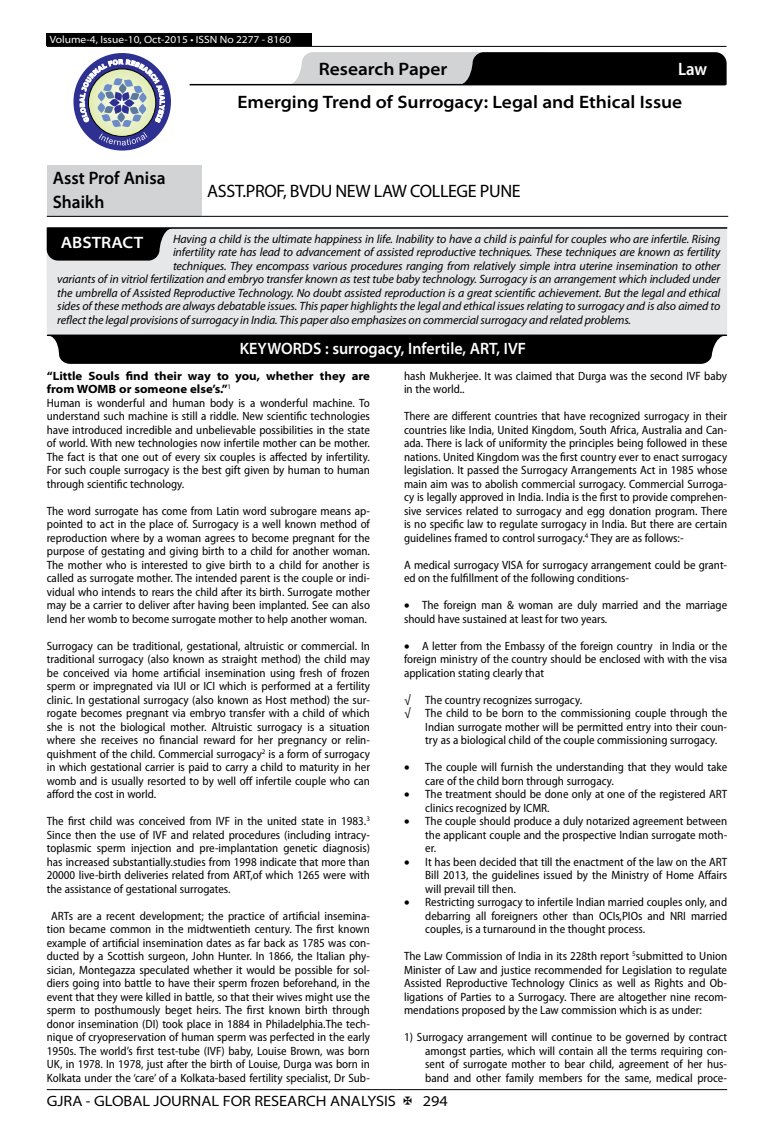
<style>
.page{position:relative;width:774px;height:1136px;background:#fff}
.page>*{position:absolute;margin:0;border:0;box-sizing:border-box;transform-origin:0 0}
.t1{font:600 semi-expanded 18px "Myriad Pro";color:#000}
.t2{font:18px "Myriad Pro";letter-spacing:-.02em;color:#000}
.t3{font:600 semi-expanded 18px/23.4px "Myriad Pro";color:#000;scale:.9 1}
.t4{font:600 semi-condensed 18px "Myriad Pro";color:#fff}
.t5{font:600 semi-expanded 16.5px "Myriad Pro";color:#fff;scale:.9 1}
.t6{font:600 semi-expanded 16.5px "Myriad Pro";color:#fff}
.t7{font:semi-expanded 15px "Myriad Pro";color:#000}
.t8{font:semi-condensed 12px/13.5px "Myriad Pro";color:#000;text-align:justify}
.t9{font:italic 12px "Myriad Pro";letter-spacing:-.01em;color:#000}
.t10{font:semi-expanded 10.5px "Myriad Pro";color:#fff}
.s1{font-weight:700;font-stretch:semi-expanded}
</style>
<div class="page">
<hr style="left:47px;top:1089px;width:680px;height:1px;background:#000">
<div style="left:47px;top:33px;width:265px;height:13px;background:#000"></div>
<hr style="left:47px;top:46px;width:679px;height:1px;background:#000">
<svg style="left:288px;top:52px;width:439px;height:33px;background:#5a5a5b"></svg>
<hr style="left:190px;top:84px;width:535px;height:1px;background:#000">
<div style="left:73px;top:53px;width:98px;height:97px;background:#2e3092;border-radius:50%"></div>
<svg style="left:80px;top:59px;width:85px;height:86px"></svg>
<div style="left:47px;top:165px;width:154px;height:51px;background:#d1d3d4"></div>
<hr style="left:47px;top:216px;width:154px;height:1px;background:#000">
<hr style="left:201px;top:216px;width:527px;height:1px;background:#000">
<div style="left:47px;top:227px;width:680px;height:107px;background:#e6e7e8"></div>
<hr style="left:47px;top:227px;width:680px;height:2px;background:#000">
<svg style="left:47px;top:228px;width:126px;height:32px;background:#161616"></svg>
<hr style="left:48px;top:334px;width:678px;height:2px;background:#000">
<svg style="left:47px;top:335px;width:676px;height:29px;background:#0b0b0b"></svg>
<div style="left:182px;top:341px;width:401px;height:12px;background:#000"></div>
<p class="t10" style="left:50px;top:34px;width:243px">Volume-4, Issue-10, Oct-2015 • ISSN No 2277 - 8160</p>
<h1 class="t1" style="left:319px;top:59px;width:130px">Research Paper</h1>
<h1 class="t4" style="left:678px;top:59px;width:31px">Law</h1>
<h1 class="t1" style="left:237px;top:92px;width:446px">Emerging Trend of Surrogacy: Legal and Ethical Issue</h1>
<h1 class="t3" style="left:53px;top:167px;width:127px">Asst Prof Anisa<br>Shaikh</h1>
<h1 class="t2" style="left:207px;top:181px;width:315px">ASST.PROF, BVDU NEW LAW COLLEGE PUNE</h1>
<p class="t9" style="left:173px;top:232px;width:549px">Having a child is the ultimate happiness in life. Inability to have a child is painful for couples who are infertile. Rising</p>
<p class="t9" style="left:173px;top:246px;width:549px">infertility rate has lead to advancement of assisted reproductive techniques. These techniques are known as fertility</p>
<p class="t9" style="left:173px;top:259px;width:549px">techniques. They encompass various procedures ranging from relatively simple intra uterine insemination to other</p>
<p class="t9" style="left:57px;top:273px;width:664px">variants of in vitriol fertilization and embryo transfer known as test tube baby technology. Surrogacy is an arrangement which included under</p>
<p class="t9" style="left:57px;top:286px;width:664px">the umbrella of Assisted Reproductive Technology. No doubt assisted reproduction is a great scientific achievement. But the legal and ethical</p>
<p class="t9" style="left:57px;top:300px;width:664px">sides of these methods are always debatable issues. This paper highlights the legal and ethical issues relating to surrogacy and is also aimed to</p>
<p class="t9" style="left:57px;top:313px;width:575px">reflect the legal provisions of surrogacy in India. This paper also emphasizes on commercial surrogacy and related problems.</p>
<h2 class="t6" style="left:61px;top:234px;width:84px">ABSTRACT</h2>
<h2 class="t5" style="left:240px;top:339px;width:319px">KEYWORDS : surrogacy, Infertile, ART, IVF</h2>
<p class="t8" style="left:47px;top:369px;width:325px;text-align:left"><span class="s1">“Little Souls find their way to you, whether they are from WOMB or someone else’s.”</span><sup>1<br></sup>Human is wonderful and human body is a wonderful machine. To understand such machine is still a riddle. New scientific technologies have introduced incredible and unbelievable possibilities in the state of world. With new technologies now infertile mother can be mother.<br>The fact is that one out of every six couples is affected by infertility.<br>For such couple surrogacy is the best gift given by human to human through scientific technology.</p>
<p class="t8" style="left:47px;top:504px;width:325px">The word surrogate has come from Latin word subrogare means ap&shy;pointed to act in the place of. Surrogacy is a well known method of reproduction where by a woman agrees to become pregnant for the purpose of gestating and giving birth to a child for another woman.<br>The mother who is interested to give birth to a child for another is called as surrogate mother. The intended parent is the couple or indi&shy;vidual who intends to rears the child after its birth. Surrogate mother may be a carrier to deliver after having been implanted. See can also lend her womb to become surrogate mother to help another woman.</p>
<p class="t8" style="left:47px;top:639px;width:325px">Surrogacy can be traditional, gestational, altruistic or commercial. In traditional surrogacy (also known as straight method) the child may be conceived via home artificial insemination using fresh of frozen sperm or impregnated via IUI or ICI which is performed at a fertility clinic. In gestational surrogacy (also known as Host method) the sur&shy;rogate becomes pregnant via embryo transfer with a child of which she is not the biological mother. Altruistic surrogacy is a situation where she receives no financial reward for her pregnancy or relin&shy;quishment of the child. Commercial surrogacy<sup>2</sup> is a form of surrogacy in which gestational carrier is paid to carry a child to maturity in her womb and is usually resorted to by well off infertile couple who can afford the cost in world.</p>
<p class="t8" style="left:47px;top:814px;width:325px">The first child was conceived from IVF in the united state in 1983.<sup>3<br></sup>Since then the use of IVF and related procedures (including intracy&shy;toplasmic sperm injection and pre-implantation genetic diagnosis) has increased substantially.studies from 1998 indicate that more than 20000 live-birth deliveries related from ART,of which 1265 were with the assistance of gestational surrogates.</p>
<p class="t8" style="left:47px;top:909px;width:325px;text-align:center">ARTs are a recent development; the practice of artificial insemina&shy;tion became common in the midtwentieth century. The first known example of artificial insemination dates as far back as 1785 was con&shy;ducted by a Scottish surgeon, John Hunter. In 1866, the Italian phy&shy;sician, Montegazza speculated whether it would be possible for sol&shy;diers going into battle to have their sperm frozen beforehand, in the event that they were killed in battle, so that their wives might use the sperm to posthumously beget heirs. The first known birth through donor insemination (DI) took place in 1884 in Philadelphia.The tech&shy;nique of cryopreservation of human sperm was perfected in the early 1950s. The world’s first test-tube (IVF) baby, Louise Brown, was born UK, in 1978. In 1978, just after the birth of Louise, Durga was born in Kolkata under the ‘care’ of a Kolkata-based fertility specialist, Dr Sub-</p>
<p class="t8" style="left:404px;top:369px;width:325px">hash Mukherjee. It was claimed that Durga was the second IVF baby in the world..</p>
<p class="t8" style="left:404px;top:409px;width:325px">There are different countries that have recognized surrogacy in their countries like India, United Kingdom, South Africa, Australia and Can&shy;ada. There is lack of uniformity the principles being followed in these nations. United Kingdom was the first country ever to enact surrogacy legislation. It passed the Surrogacy Arrangements Act in 1985 whose main aim was to abolish commercial surrogacy. Commercial Surroga&shy;cy is legally approved in India. India is the first to provide comprehen&shy;sive services related to surrogacy and egg donation program. There is no specific law to regulate surrogacy in India. But there are certain guidelines framed to control surrogacy.<sup>4</sup> They are as follows:-</p>
<p class="t8" style="left:404px;top:558px;width:325px">A medical surrogacy VISA for surrogacy arrangement could be grant&shy;ed on the fulfillment of the following conditions-</p>
<p class="t8" style="left:404px;top:598px;width:325px">• The foreign man &amp; woman are duly married and the marriage should have sustained at least for two years.</p>
<p class="t8" style="left:404px;top:639px;width:325px">• A letter from the Embassy of the foreign country in India or the foreign ministry of the country should be enclosed with with the visa application stating clearly that</p>
<p class="t8" style="left:404px;top:693px;width:180px">√ The country recognizes surrogacy.</p>
<p class="t8" style="left:404px;top:706px;width:325px">√ The child to be born to the commissioning couple through the</p>
<p class="t8" style="left:425px;top:720px;width:303px">Indian surrogate mother will be permitted entry into their coun-</p>
<p class="t8" style="left:425px;top:733px;width:294px">try as a biological child of the couple commissioning surrogacy.</p>
<p class="t8" style="left:425px;top:760px;width:303px;text-indent:-21px">• The couple will furnish the understanding that they would take care of the child born through surrogacy.</p>
<p class="t8" style="left:425px;top:787px;width:303px;text-indent:-21px">• The treatment should be done only at one of the registered ART clinics recognized by ICMR.</p>
<p class="t8" style="left:425px;top:814px;width:303px;text-indent:-21px">• The couple should produce a duly notarized agreement between the applicant couple and the prospective Indian surrogate moth&shy;er.</p>
<p class="t8" style="left:425px;top:855px;width:303px;text-indent:-21px">• It has been decided that till the enactment of the law on the ART Bill 2013, the guidelines issued by the Ministry of Home Affairs will prevail till then.</p>
<p class="t8" style="left:425px;top:895px;width:303px;text-indent:-21px">• Restricting surrogacy to infertile Indian married couples only, and debarring all foreigners other than OCIs,PIOs and NRI married couples, is a turnaround in the thought process.</p>
<p class="t8" style="left:404px;top:949px;width:325px">The Law Commission of India in its 228th report <sup>5</sup>submitted to Union Minister of Law and justice recommended for Legislation to regulate Assisted Reproductive Technology Clinics as well as Rights and Ob&shy;ligations of Parties to a Surrogacy. There are altogether nine recom&shy;mendations proposed by the Law commission which is as under:</p>
<p class="t8" style="left:425px;top:1030px;width:303px;text-indent:-21px">1) Surrogacy arrangement will continue to be governed by contract amongst parties, which will contain all the terms requiring con&shy;sent of surrogate mother to bear child, agreement of her hus&shy;band and other family members for the same, medical proce-</p>
<p class="t7" style="left:47px;top:1092px;width:351px">GJRA - GLOBAL JOURNAL FOR RESEARCH ANALYSIS</p>
<p class="t7" style="left:423px;top:1092px;width:27px">294</p>
</div>
